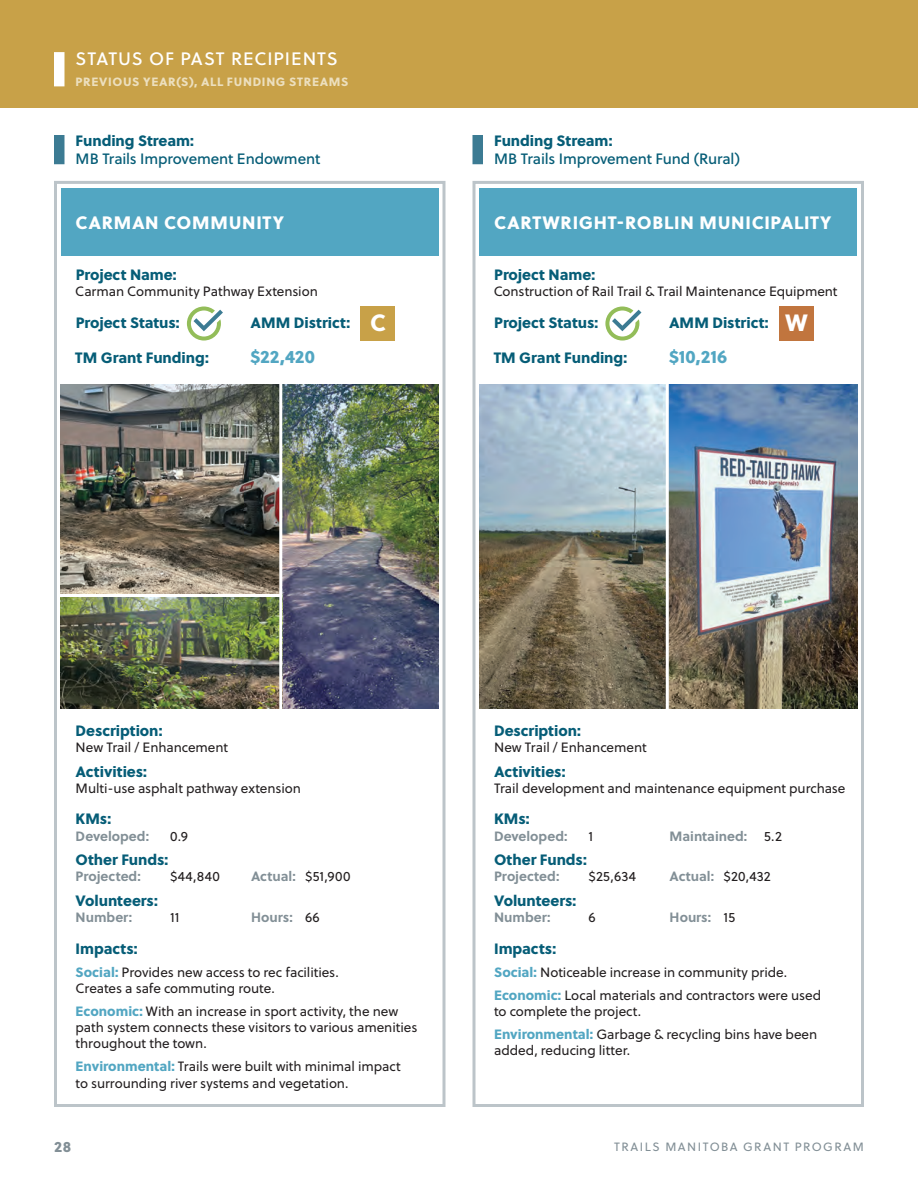
<style>
.page{position:relative;width:918px;height:1188px;background:#fff}
.page>*{position:absolute;margin:0;border:0;box-sizing:border-box;transform-origin:0 0}
.t1{font:23.55px "Soleil Xb";color:#fff}
.t2{font:18px "Soleil Xb";letter-spacing:.035em;color:#fff}
.t3{font:18px "Soleil Bk";letter-spacing:.05em;color:#fff}
.t4{font:18px "Soleil Xb";letter-spacing:.005em;color:#52a6c2}
.t5{font:15px "Soleil Xb";letter-spacing:-.005em;color:#065d77}
.t6{font:15px "Soleil Bk";letter-spacing:-.01em;color:#065d77}
.t7{font:15px "Soleil Xb";color:#828f96}
.t8{font:13.5px/16.2px "Soleil";letter-spacing:-.005em;color:#231f20}
.t9{font:700 13.5px "Soleil";color:#828f96}
.t10{font:12px "Soleil Xb";letter-spacing:.055em;color:#ecdfbe}
.t11{font:12px "Soleil";letter-spacing:.125em;color:#828f96}
.s1{font-weight:400;color:#231f20}
.s2{font-family:"Soleil Xb";color:#52a6c2}
</style>
<div class="page">
<div style="left:0;top:0;width:918px;height:108px;background:#c8a148"></div>
<div style="left:54px;top:52px;width:10px;height:34px;background:#fff"></div>
<div style="left:61px;top:188px;width:378px;height:67px;background:#52a6c2"></div>
<div style="left:479px;top:188px;width:378px;height:67px;background:#52a6c2"></div>
<div style="left:54px;top:181px;width:392px;height:926px;border:3px solid #bcc4c9"></div>
<div style="left:472px;top:181px;width:392px;height:926px;border:3px solid #bcc4c9"></div>
<svg style="left:187px;top:307px;width:36px;height:34px"></svg>
<svg style="left:605px;top:307px;width:36px;height:34px"></svg>
<img style="left:61px;top:384px;width:218px;height:210px">
<img style="left:479px;top:384px;width:378px;height:324px">
<div style="left:54px;top:135px;width:10px;height:29px;background:#3c7b93"></div>
<div style="left:472px;top:135px;width:11px;height:29px;background:#3c7b93"></div>
<div style="left:361px;top:306px;width:34px;height:35px;background:#c8a148"></div>
<div style="left:779px;top:306px;width:35px;height:35px;background:#c1753e"></div>
<img style="left:282px;top:384px;width:157px;height:324px">
<img style="left:61px;top:597px;width:218px;height:111px">
<hr style="left:666px;top:382px;width:3px;height:334px;background:#fff">
<h2 class="t3" style="left:76px;top:45px;width:264px">STATUS OF PAST RECIPIENTS</h2>
<p class="t10" style="left:76px;top:73px;width:274px">PREVIOUS YEAR(S), ALL FUNDING STREAMS</p>
<p class="t5" style="left:76px;top:129px;width:120px">Funding Stream:</p>
<p class="t6" style="left:76px;top:148px;width:246px">MB Trails Improvement Endowment</p>
<p class="t5" style="left:494px;top:129px;width:120px">Funding Stream:</p>
<p class="t6" style="left:494px;top:148px;width:247px">MB Trails Improvement Fund (Rural)</p>
<h2 class="t2" style="left:76px;top:208px;width:210px">CARMAN COMMUNITY</h2>
<h2 class="t2" style="left:494px;top:208px;width:339px">CARTWRIGHT-ROBLIN MUNICIPALITY</h2>
<p class="t5" style="left:76px;top:263px;width:102px">Project Name:</p>
<p class="t8" style="left:75px;top:283px;width:244px">Carman Community Pathway Extension</p>
<p class="t5" style="left:76px;top:311px;width:105px">Project Status:</p>
<p class="t5" style="left:251px;top:311px;width:101px">AMM District:</p>
<p class="t5" style="left:75px;top:346px;width:135px">TM Grant Funding:</p>
<h2 class="t4" style="left:251px;top:342px;width:66px">$22,420</h2>
<p class="t5" style="left:494px;top:263px;width:102px">Project Name:</p>
<p class="t8" style="left:494px;top:283px;width:345px">Construction of Rail Trail &amp; Trail Maintenance Equipment</p>
<p class="t5" style="left:494px;top:311px;width:105px">Project Status:</p>
<p class="t5" style="left:669px;top:311px;width:101px">AMM District:</p>
<p class="t5" style="left:494px;top:346px;width:135px">TM Grant Funding:</p>
<h2 class="t4" style="left:669px;top:342px;width:60px">$10,216</h2>
<h1 class="t1" style="left:370px;top:304px;width:17px">C</h1>
<h1 class="t1" style="left:785px;top:304px;width:24px">W</h1>
<p class="t5" style="left:76px;top:718px;width:88px">Description:</p>
<p class="t8" style="left:76px;top:739px;width:154px">New Trail / Enhancement</p>
<p class="t5" style="left:76px;top:759px;width:73px">Activities:</p>
<p class="t8" style="left:76px;top:780px;width:227px">Multi-use asphalt pathway extension</p>
<p class="t5" style="left:76px;top:807px;width:37px">KMs:</p>
<p class="t9" style="left:76px;top:825px;width:75px">Developed:</p>
<p class="t8" style="left:170px;top:827px;width:19px">0.9</p>
<p class="t5" style="left:76px;top:848px;width:94px">Other Funds:</p>
<p class="t9" style="left:76px;top:866px;width:67px">Projected:</p>
<p class="t8" style="left:170px;top:868px;width:51px">$44,840</p>
<p class="t9" style="left:251px;top:866px;width:101px">Actual: <span class="s1">$51,900</span></p>
<p class="t5" style="left:76px;top:889px;width:84px">Volunteers:</p>
<p class="t9" style="left:76px;top:907px;width:58px">Number:</p>
<p class="t8" style="left:170px;top:909px;width:11px">11</p>
<p class="t9" style="left:251px;top:907px;width:70px">Hours: <span class="s1">66</span></p>
<p class="t5" style="left:76px;top:937px;width:64px">Impacts:</p>
<p class="t8" style="left:76px;top:964px;width:265px"><span class="s2">Social:</span> Provides new access to rec facilities.<br>Creates a safe commuting route.</p>
<p class="t8" style="left:76px;top:1003px;width:343px"><span class="s2">Economic:</span> With an increase in sport activity, the new path system connects these visitors to various amenities throughout the town.</p>
<p class="t8" style="left:76px;top:1058px;width:327px"><span class="s2">Environmental:</span> Trails were built with minimal impact to surrounding river systems and vegetation.</p>
<p class="t5" style="left:494px;top:718px;width:88px">Description:</p>
<p class="t8" style="left:494px;top:739px;width:154px">New Trail / Enhancement</p>
<p class="t5" style="left:494px;top:759px;width:73px">Activities:</p>
<p class="t8" style="left:494px;top:780px;width:353px">Trail development and maintenance equipment purchase</p>
<p class="t5" style="left:494px;top:807px;width:37px">KMs:</p>
<p class="t9" style="left:494px;top:825px;width:75px">Developed:</p>
<p class="t8" style="left:589px;top:827px;width:6px">1</p>
<p class="t9" style="left:670px;top:825px;width:114px">Maintained: <span class="s1">5.2</span></p>
<p class="t5" style="left:494px;top:848px;width:94px">Other Funds:</p>
<p class="t9" style="left:494px;top:866px;width:67px">Projected:</p>
<p class="t8" style="left:589px;top:868px;width:49px">$25,634</p>
<p class="t9" style="left:670px;top:866px;width:103px">Actual: <span class="s1">$20,432</span></p>
<p class="t5" style="left:494px;top:889px;width:84px">Volunteers:</p>
<p class="t9" style="left:494px;top:907px;width:58px">Number:</p>
<p class="t8" style="left:589px;top:909px;width:9px">6</p>
<p class="t9" style="left:670px;top:907px;width:67px">Hours: <span class="s1">15</span></p>
<p class="t5" style="left:494px;top:937px;width:64px">Impacts:</p>
<p class="t8" style="left:494px;top:960px;width:329px;line-height:23px"><span class="s2">Social:</span> Noticeable increase in community pride.<br><span class="s2">Economic:</span> Local materials and contractors were used</p>
<p class="t8" style="left:494px;top:999px;width:325px;line-height:23px">to complete the project.<br><span class="s2">Environmental:</span> Garbage &amp; recycling bins have been</p>
<p class="t8" style="left:494px;top:1042px;width:138px">added, reducing litter.</p>
<p class="t7" style="left:54px;top:1134px;width:19px">28</p>
<p class="t11" style="left:614px;top:1138px;width:251px">TRAILS MANITOBA GRANT PROGRAM</p>
</div>
